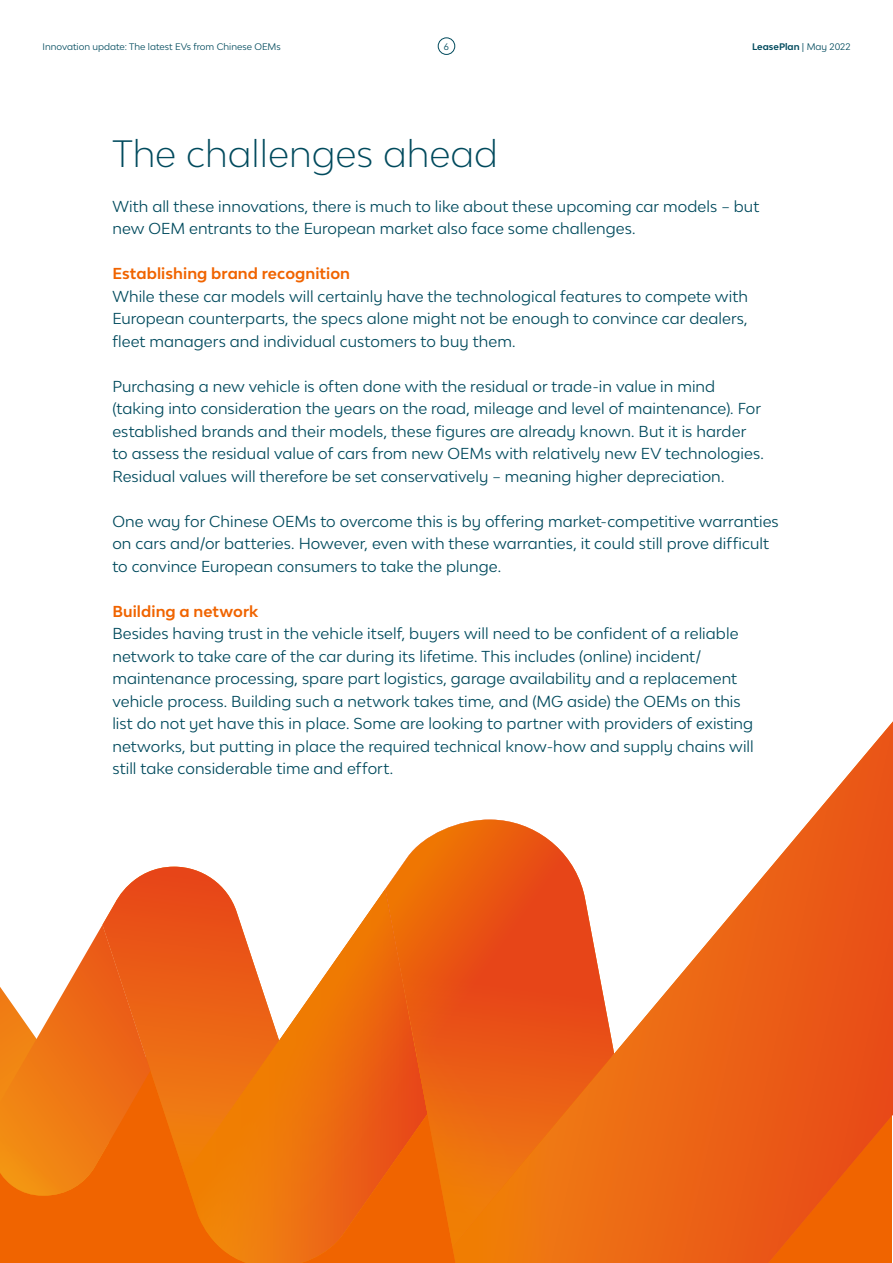
<style>
.page{position:relative;width:893px;height:1263px;background:#fff}
.page>*{position:absolute;margin:0;border:0;box-sizing:border-box;transform-origin:0 0}
.t1{font:300 36px "Lease Plan";color:#004a5d}
.t2{font:15px/22.5px "Lease Plan";letter-spacing:.005em;color:#004a5d}
.t3{font:700 15px "Lease Plan";letter-spacing:.005em;color:#f06400}
.t4{font:9px "Lease Plan";color:#004a5d}
.t5{font:700 9px "Lease Plan";color:#004a5d}
.s1{font-weight:400}
</style>
<div class="page">
<div style="left:1px;top:1057px;width:891px;height:206px;background:#f06400"></div>
<svg style="left:103px;top:867px;width:121px;height:308px"></svg>
<svg style="left:0;top:925px;width:150px;height:271px"></svg>
<svg style="left:185px;top:889px;width:200px;height:374px"></svg>
<svg style="left:452px;top:721px;width:441px;height:542px"></svg>
<svg style="left:385px;top:819px;width:229px;height:427px"></svg>
<div style="left:438px;top:38px;width:17px;height:17px;border:1px solid #004a5d;border-radius:50%"></div>
<p class="t4" style="left:43px;top:40px;width:240px">Innovation update: The latest EVs from Chinese OEMs</p>
<p class="t4" style="left:444px;top:40px;width:7px">6</p>
<p class="t5" style="left:752px;top:40px;width:100px">LeasePlan <span class="s1">| May 2022</span></p>
<h1 class="t1" style="left:112px;top:130px;width:387px">The challenges ahead</h1>
<p class="t2" style="left:112px;top:194px;width:648px">With all these innovations, there is much to like about these upcoming car models – but new OEM entrants to the European market also face some challenges.</p>
<p class="t3" style="left:112px;top:264px;width:239px">Establishing brand recognition</p>
<p class="t2" style="left:112px;top:284px;width:637px;text-align:justify">While these car models will certainly have the technological features to compete with European counterparts, the specs alone might not be enough to convince car dealers, fleet managers and individual customers to buy them.</p>
<p class="t2" style="left:112px;top:374px;width:653px">Purchasing a new vehicle is often done with the residual or trade-in value in mind (taking into consideration the years on the road, mileage and level of maintenance). For established brands and their models, these figures are already known. But it is harder to assess the residual value of cars from new OEMs with relatively new EV technologies.<br>Residual values will therefore be set conservatively – meaning higher depreciation.</p>
<p class="t2" style="left:112px;top:509px;width:668px">One way for Chinese OEMs to overcome this is by offering market-competitive warranties on cars and/or batteries. However, even with these warranties, it could still prove difficult to convince European consumers to take the plunge.</p>
<p class="t3" style="left:112px;top:601px;width:147px">Building a network</p>
<p class="t2" style="left:112px;top:622px;width:643px">Besides having trust in the vehicle itself, buyers will need to be confident of a reliable network to take care of the car during its lifetime. This includes (online) incident/ maintenance processing, spare part logistics, garage availability and a replacement vehicle process. Building such a network takes time, and (MG aside) the OEMs on this list do not yet have this in place. Some are looking to partner with providers of existing networks, but putting in place the required technical know-how and supply chains will still take considerable time and effort.</p>
</div>
